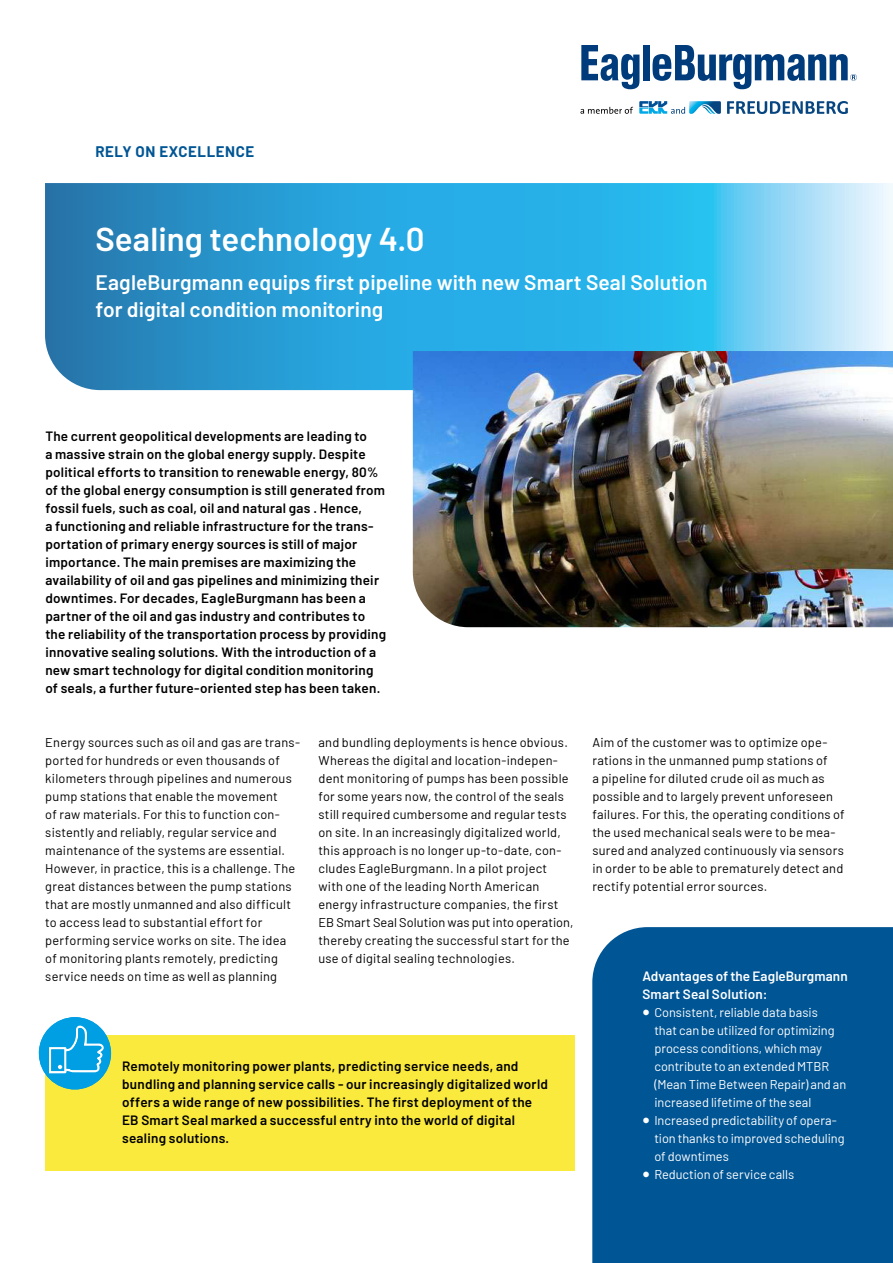
<style>
.page{position:relative;width:893px;height:1263px;background:#fff}
.page>*{position:absolute;margin:0;border:0;box-sizing:border-box;transform-origin:0 0}
.t1{font:600 33px "Barlow";color:#fff}
.t2{font:600 21px/27px "Barlow";letter-spacing:.005em;color:#fff}
.t3{font:700 15px "Barlow";letter-spacing:.035em;color:#005594}
.t4{font:600 13.5px/18px "Barlow";letter-spacing:.02em;color:#000}
.t5{font:600 13.5px/18px "Barlow";letter-spacing:.01em;color:#fff}
.t6{font:12.75px/18px "Barlow";letter-spacing:.02em;color:#000}
.t7{font:12.75px/18px "Barlow";color:#fff}
.s1{font-size:24px}
</style>
<div class="page">
<svg style="left:581px;top:45px;width:58px;height:44px"></svg>
<div style="left:643px;top:45px;width:6px;height:35px;background:#003c7c"></div>
<svg style="left:652px;top:45px;width:205px;height:44px"></svg>
<svg style="left:580px;top:107px;width:53px;height:7px"></svg>
<svg style="left:727px;top:101px;width:121px;height:13px"></svg>
<svg style="left:639px;top:101px;width:82px;height:13px"></svg>
<svg style="left:45px;top:183px;width:848px;height:207px;background:#3facdd"></svg>
<div style="left:592px;top:927px;width:301px;height:336px;background:#005594"></div>
<div style="left:45px;top:1035px;width:529px;height:135px;background:#faea3d"></div>
<svg style="left:39px;top:1017px;width:72px;height:72px"></svg>
<img style="left:413px;top:351px;width:480px;height:276px">
<p class="t3" style="left:95px;top:141px;width:160px">RELY ON EXCELLENCE</p>
<h1 class="t1" style="left:95px;top:215px;width:331px">Sealing technology 4.0</h1>
<h2 class="t2" style="left:95px;top:268px;width:613px">EagleBurgmann equips first pipeline with new Smart Seal Solution for digital condition monitoring</h2>
<p class="t4" style="left:45px;top:426px;width:342px">The current geopolitical developments are leading to<br>a massive strain on the global energy supply. Despite political efforts to transition to renewable energy, 80% of the global energy consumption is still generated from fossil fuels, such as coal, oil and natural gas . Hence,<br>a functioning and reliable infrastructure for the trans&shy;portation of primary energy sources is still of major importance. The main premises are maximizing the availability of oil and gas pipelines and minimizing their downtimes. For decades, EagleBurgmann has been a partner of the oil and gas industry and contributes to the reliability of the transportation process by providing innovative sealing solutions. With the introduction of a new smart technology for digital condition monitoring of seals, a further future-oriented step has been taken.</p>
<p class="t6" style="left:45px;top:732px;width:256px">Energy sources such as oil and gas are trans&shy;ported for hundreds or even thousands of kilometers through pipelines and numerous pump stations that enable the movement<br>of raw materials. For this to function con&shy;sistently and reliably, regular service and maintenance of the systems are essential.<br>However, in practice, this is a challenge. The great distances between the pump stations that are mostly unmanned and also difficult to access lead to substantial effort for performing service works on site. The idea of monitoring plants remotely, predicting service needs on time as well as planning</p>
<p class="t6" style="left:592px;top:732px;width:254px">Aim of the customer was to optimize ope&shy;rations in the unmanned pump stations of<br>a pipeline for diluted crude oil as much as possible and to largely prevent unforeseen failures. For this, the operating conditions of the used mechanical seals were to be mea&shy;sured and analyzed continuously via sensors in order to be able to prematurely detect and rectify potential error sources.</p>
<p class="t6" style="left:318px;top:732px;width:257px">and bundling deployments is hence obvious.<br>Whereas the digital and location-indepen&shy;dent monitoring of pumps has been possible for some years now, the control of the seals still required cumbersome and regular tests on site. In an increasingly digitalized world, this approach is no longer up-to-date, con&shy;cludes EagleBurgmann. In a pilot project with one of the leading North American energy infrastructure companies, the first EB Smart Seal Solution was put into operation, thereby creating the successful start for the use of digital sealing technologies.</p>
<p class="t5" style="left:642px;top:966px;width:207px">Advantages of the EagleBurgmann<br>Smart Seal Solution:</p>
<p class="t7" style="left:654px;top:1002px;width:193px;text-indent:-12px"><span class="s1">•</span> Consistent, reliable data basis<br>that can be utilized for optimizing process conditions, which may contribute to an extended MTBR (Mean Time Between Repair) and an increased lifetime of the seal</p>
<p class="t7" style="left:654px;top:1110px;width:192px;text-indent:-12px"><span class="s1">•</span> Increased predictability of opera&shy;tion thanks to improved scheduling of downtimes</p>
<p class="t7" style="left:642px;top:1164px;width:153px"><span class="s1">•</span> Reduction of service calls</p>
<p class="t4" style="left:122px;top:1056px;width:427px">Remotely monitoring power plants, predicting service needs, and bundling and planning service calls - our increasingly digitalized world offers a wide range of new possibilities. The first deployment of the EB Smart Seal marked a successful entry into the world of digital sealing solutions.</p>
</div>
